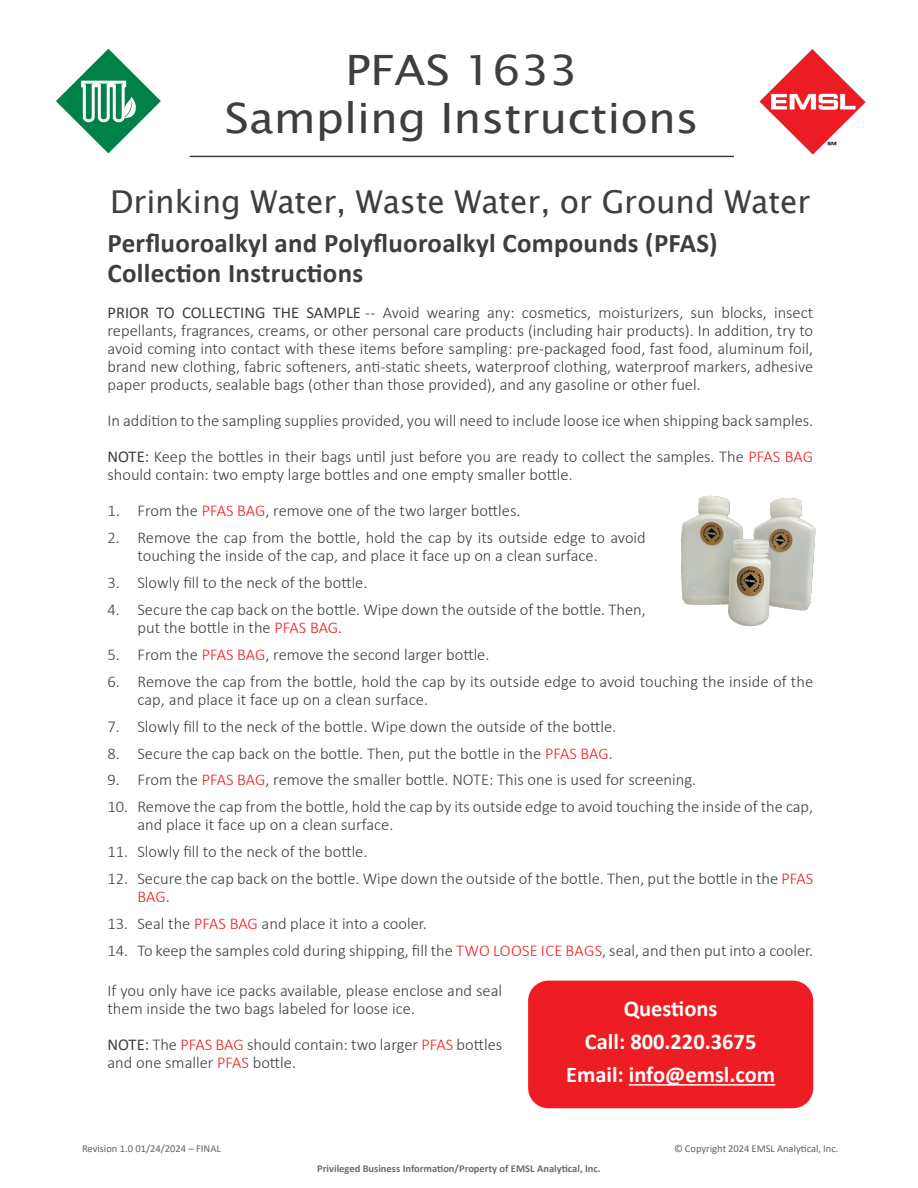
<style>
.page{position:relative;width:918px;height:1188px;background:#fff}
.page>*{position:absolute;margin:0;border:0;box-sizing:border-box;transform-origin:0 0}
.t1{font:41.85px/48px "Lucida Sans Unicode";color:#3e3e3f;text-align:center;scale:1.08 1}
.t2{font:31.5px "Lucida Sans Unicode";letter-spacing:-.005em;color:#3e3e3f}
.t3{font:700 27px/30px "Calibri";letter-spacing:.01em;color:#3e3e3f}
.t4{font:700 22.5px "Calibri";color:#fff}
.t5{font:300 16.5px/18px "Calibri";color:#3e3e3f}
.t6{font:10.5px "Calibri";color:#636366}
.t7{font:700 10.5px "Calibri";color:#6c6d70}
.s1{font-weight:400}
.s2{color:#ee1d23}
</style>
<div class="page">
<svg style="left:56px;top:49px;width:105px;height:104px"></svg>
<hr style="left:190px;top:156px;width:544px;height:1px;background:#3e3e3f">
<img style="left:759px;top:49px;width:107px;height:106px">
<div style="left:528px;top:981px;width:285px;height:127px;background:#ee1d23;border-radius:20px"></div>
<hr style="left:629px;top:1084px;width:146px;height:2px;background:#fff">
<img style="left:680px;top:495px;width:136px;height:132px">
<h1 class="t1" style="left:225px;top:46px;width:440px">PFAS 1633<br>Sampling Instructions</h1>
<p class="t2" style="left:110px;top:177px;width:702px">Drinking Water, Waste Water, or Ground Water</p>
<p class="t3" style="left:108px;top:228px;width:612px">Perfluoroalkyl and Polyfluoroalkyl Compounds (PFAS)<br>Collection Instructions</p>
<p class="t5" style="left:108px;top:303px;width:707px;text-align:justify"><span class="s1">PRIOR TO COLLECTING THE SAMPLE</span> -- Avoid wearing any: cosmetics, moisturizers, sun blocks, insect repellants, fragrances, creams, or other personal care products (including hair products). In addition, try to avoid coming into contact with these items before sampling: pre-packaged food, fast food, aluminum foil, brand new clothing, fabric softeners, anti-static sheets, waterproof clothing, waterproof markers, adhesive paper products, sealable bags (other than those provided), and any gasoline or other fuel.</p>
<p class="t5" style="left:108px;top:411px;width:707px">In addition to the sampling supplies provided, you will need to include loose ice when shipping back samples.</p>
<p class="t5" style="left:108px;top:447px;width:707px"><span class="s1">NOTE:</span> Keep the bottles in their bags until just before you are ready to collect the samples. The <span class="s2">PFAS BAG </span>should contain: two empty large bottles and one empty smaller bottle.</p>
<p class="t5" style="left:108px;top:501px;width:414px">1. From the <span class="s2">PFAS BAG</span>, remove one of the two larger bottles.</p>
<p class="t5" style="left:138px;top:528px;width:510px;text-indent:-30px">2. Remove the cap from the bottle, hold the cap by its outside edge to avoid touching the inside of the cap, and place it face up on a clean surface.</p>
<p class="t5" style="left:108px;top:573px;width:261px">3. Slowly fill to the neck of the bottle.</p>
<p class="t5" style="left:138px;top:600px;width:510px;text-indent:-30px">4. Secure the cap back on the bottle. Wipe down the outside of the bottle. Then, put the bottle in the <span class="s2">PFAS BAG</span>.</p>
<p class="t5" style="left:108px;top:645px;width:383px">5. From the <span class="s2">PFAS BAG</span>, remove the second larger bottle.</p>
<p class="t5" style="left:138px;top:672px;width:677px;text-indent:-30px">6. Remove the cap from the bottle, hold the cap by its outside edge to avoid touching the inside of the cap, and place it face up on a clean surface.</p>
<p class="t5" style="left:108px;top:717px;width:510px">7. Slowly fill to the neck of the bottle. Wipe down the outside of the bottle.</p>
<p class="t5" style="left:108px;top:744px;width:507px">8. Secure the cap back on the bottle. Then, put the bottle in the <span class="s2">PFAS BAG</span>.</p>
<p class="t5" style="left:108px;top:770px;width:590px">9. From the <span class="s2">PFAS BAG</span>, remove the smaller bottle. NOTE: This one is used for screening.</p>
<p class="t5" style="left:138px;top:797px;width:677px;text-indent:-30px">10. Remove the cap from the bottle, hold the cap by its outside edge to avoid touching the inside of the cap, and place it face up on a clean surface.</p>
<p class="t5" style="left:108px;top:842px;width:261px">11. Slowly fill to the neck of the bottle.</p>
<p class="t5" style="left:138px;top:869px;width:677px;text-indent:-30px">12. Secure the cap back on the bottle. Wipe down the outside of the bottle. Then, put the bottle in the <span class="s2">PFAS<br>BAG</span>.</p>
<p class="t5" style="left:108px;top:914px;width:321px">13. Seal the <span class="s2">PFAS BAG</span> and place it into a cooler.</p>
<p class="t5" style="left:108px;top:941px;width:707px">14. To keep the samples cold during shipping, fill the <span class="s2">TWO LOOSE ICE BAGS</span>, seal, and then put into a cooler.</p>
<p class="t5" style="left:108px;top:982px;width:396px">If you only have ice packs available, please enclose and seal them inside the two bags labeled for loose ice.</p>
<p class="t5" style="left:108px;top:1036px;width:396px"><span class="s1">NOTE:</span> The <span class="s2">PFAS BAG</span> should contain: two larger <span class="s2">PFAS</span> bottles and one smaller <span class="s2">PFAS</span> bottle.</p>
<p class="t4" style="left:624px;top:993px;width:95px">Questions</p>
<p class="t4" style="left:585px;top:1026px;width:173px">Call: 800.220.3675</p>
<p class="t4" style="left:566px;top:1059px;width:211px">Email: info@emsl.com</p>
<p class="t6" style="left:82px;top:1141px;width:140px">Revision 1.0 01/24/2024 – FINAL</p>
<p class="t6" style="left:674px;top:1141px;width:166px">© Copyright 2024 EMSL Analytical, Inc.</p>
<p class="t7" style="left:317px;top:1161px;width:285px">Privileged Business Information/Property of EMSL Analytical, Inc.</p>
</div>
